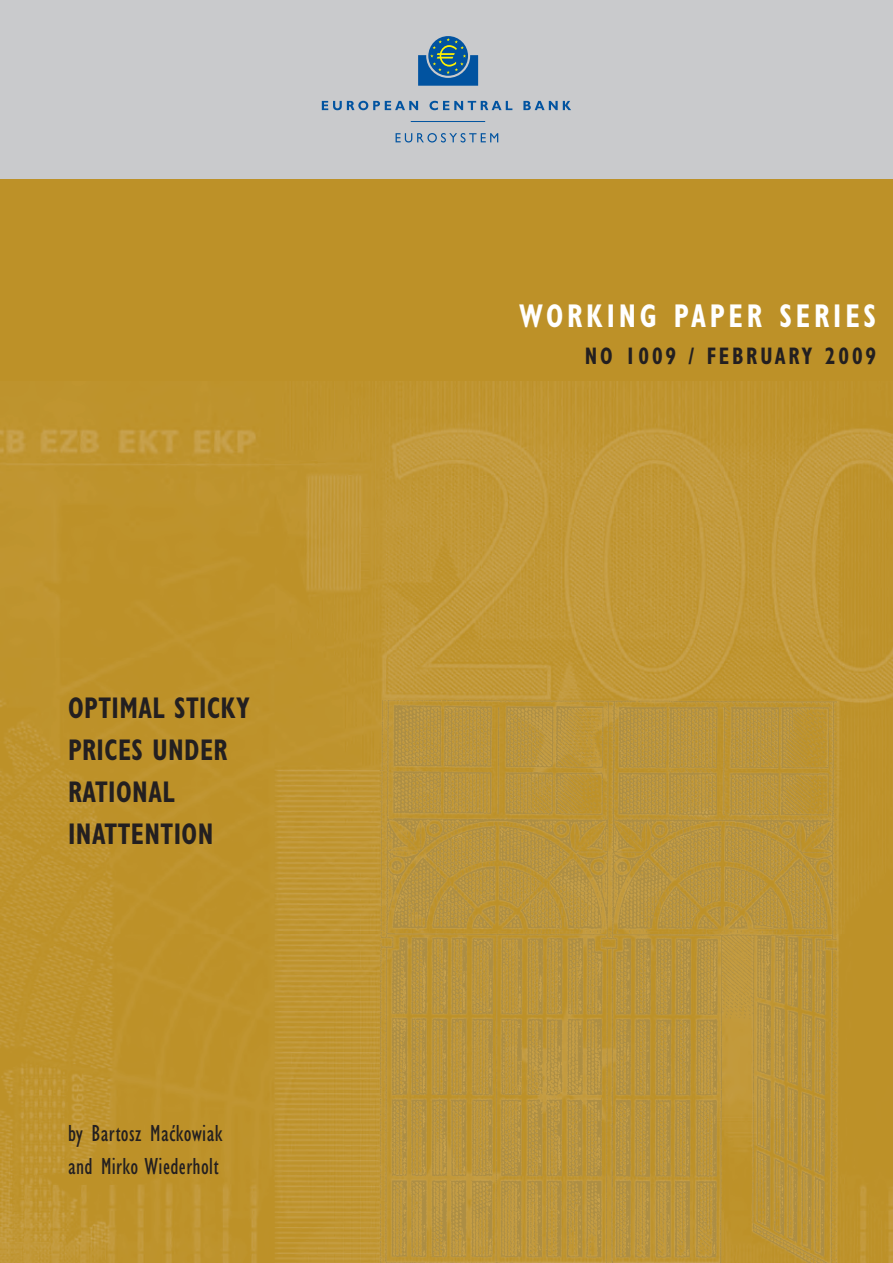
<style>
.page{position:relative;width:893px;height:1263px;background:#fff}
.page>*{position:absolute;margin:0;border:0;box-sizing:border-box;transform-origin:0 0}
.t1{font:700 condensed 33px "Gill Sans MT Pro";letter-spacing:.135em;color:#fff;scale:.85 1}
.t2{font:700 condensed 30px/42px "Gill Sans MT Pro";letter-spacing:.015em;color:#231f20;scale:.85 1}
.t3{font:condensed 24px/33px "Gill Sans MT Pro";letter-spacing:.015em;color:#231f20;scale:.95 1}
.t4{font:700 condensed 24px "Gill Sans MT Pro";letter-spacing:.135em;color:#231f20;scale:.85 1}
</style>
<div class="page">
<div style="left:0;top:170px;width:893px;height:1093px;background:#bd9128"></div>
<img style="left:0;top:381px;width:893px;height:882px">
<img style="left:380px;top:700px;width:457px;height:563px">
<div style="left:0;top:0;width:893px;height:179px;background:#c9cacc"></div>
<svg style="left:428px;top:36px;width:40px;height:40px"></svg>
<svg style="left:418px;top:38px;width:60px;height:48px"></svg>
<svg style="left:322px;top:101px;width:96px;height:9px"></svg>
<svg style="left:429px;top:101px;width:83px;height:9px"></svg>
<svg style="left:523px;top:101px;width:48px;height:9px"></svg>
<svg style="left:396px;top:133px;width:102px;height:9px"></svg>
<hr style="left:411px;top:121px;width:74px;height:1px;background:#0153a0">
<p class="t2" style="left:68px;top:686px;width:216px">OPTIMAL STICKY<br>PRICES UNDER<br>RATIONAL<br>INATTENTION</p>
<p class="t3" style="left:68px;top:1116px;width:164px">by Bartosz Maćkowiak and Mirko Wiederholt</p>
<p class="t1" style="left:519px;top:296px;width:419px">WORKING PAPER SERIES</p>
<p class="t4" style="left:585px;top:342px;width:344px">NO 1009 / FEBRUARY 2009</p>
</div>
